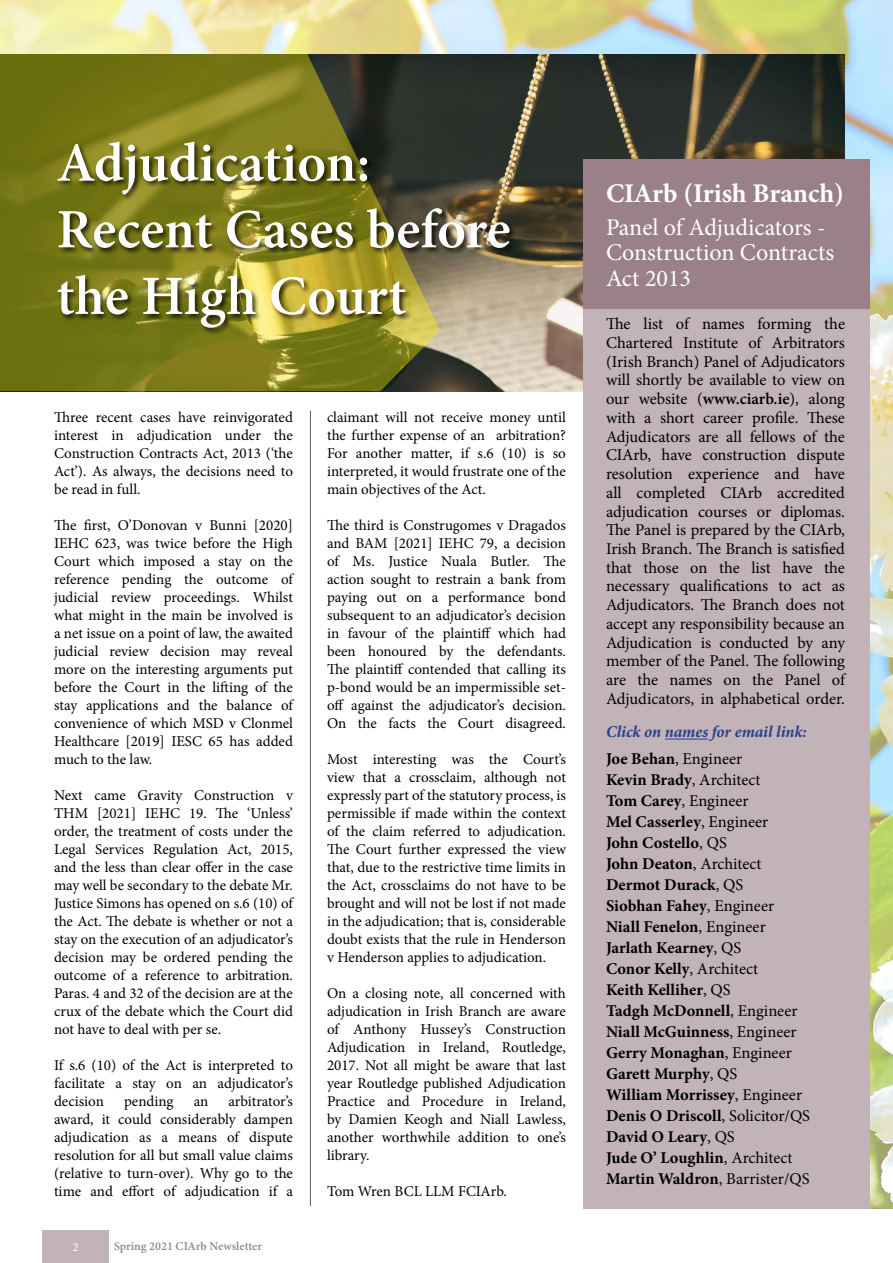
<style>
.page{position:relative;width:893px;height:1263px;background:#fff}
.page>*{position:absolute;margin:0;border:0;box-sizing:border-box;transform-origin:0 0}
.t1{font:600 55.5px/66.6px "Minion Pro";color:#fff}
.t2{font:700 27px "Minion Pro";color:#fff}
.t3{font:24px/25.5px "Minion Pro";color:#fff}
.t4{font:16.5px/18.8px "Minion Pro";letter-spacing:-.005em;color:#000;text-align:justify}
.t5{font:700 16.5px/21px "Minion Pro";color:#000}
.t6{font:italic 700 16.5px/27px "Minion Pro";letter-spacing:-.005em;color:#25408f}
.t7{font:15px/18px "Minion Pro";color:#000;text-align:justify}
.t8{font:600 12px "Minion Pro";letter-spacing:-.005em;color:#58595b}
.t9{font:12px "Minion Pro";color:#fff}
.s1{font-weight:600}
.s2{font-style:normal;color:#000}
.s3{font-weight:400;font-style:normal;color:#000}
.s4{font-weight:400}
</style>
<div class="page">
<img style="left:0;top:0;width:893px;height:1209px">
<div style="left:0;top:391px;width:584px;height:822px;background:#fff"></div>
<img style="left:440px;top:54px;width:405px;height:337px">
<hr style="left:310px;top:411px;width:1px;height:795px;background:#58595b">
<div style="left:584px;top:159px;width:286px;height:1050px;background:#c2b3b8"></div>
<div style="left:584px;top:159px;width:286px;height:150px;background:#9a8088"></div>
<hr style="left:665px;top:739px;width:43px;height:1px;background:#25408f">
<svg style="left:0;top:54px;width:440px;height:337px;background:#6c6d19"></svg>
<div style="left:56px;top:140px;width:461px;height:195px;background:#000;opacity:.75"></div>
<div style="left:43px;top:1231px;width:66px;height:32px;background:#c2b3b8"></div>
<h1 class="t1" style="left:57px;top:129px;width:456px">Adjudication:<br>Recent Cases before the High Court</h1>
<p class="t7" style="left:54px;top:408px;width:240px">Three recent cases have reinvigorated interest in adjudication under the Construction Contracts Act, 2013 (‘the Act’). As always, the decisions need to be read in full.</p>
<p class="t7" style="left:54px;top:516px;width:240px">The first, O’Donovan v Bunni [2020] IEHC 623, was twice before the High Court which imposed a stay on the reference pending the outcome of judicial review proceedings. Whilst what might in the main be involved is a net issue on a point of law, the awaited judicial review decision may reveal more on the interesting arguments put before the Court in the lifting of the stay applications and the balance of convenience of which MSD v Clonmel Healthcare [2019] IESC 65 has added much to the law.</p>
<p class="t7" style="left:54px;top:786px;width:240px">Next came Gravity Construction v THM [2021] IEHC 19. The ‘Unless’ order, the treatment of costs under the Legal Services Regulation Act, 2015, and the less than clear offer in the case may well be secondary to the debate Mr.<br>Justice Simons has opened on s.6 (10) of the Act. The debate is whether or not a stay on the execution of an adjudicator’s decision may be ordered pending the outcome of a reference to arbitration.<br>Paras. 4 and 32 of the decision are at the crux of the debate which the Court did not have to deal with per se.</p>
<p class="t7" style="left:54px;top:1056px;width:241px">If s.6 (10) of the Act is interpreted to facilitate a stay on an adjudicator’s decision</p>
<p class="t7" style="left:54px;top:1092px;width:240px;text-indent:174px">arbitrator’s award, it could considerably dampen adjudication as a means of dispute resolution for all but small value claims (relative to turn-over). Why go to the time and effort of adjudication if a</p>
<p class="t7" style="left:124px;top:1092px;width:51px">pending</p>
<p class="t7" style="left:194px;top:1092px;width:16px">an</p>
<p class="t9" style="left:73px;top:1239px;width:7px">2</p>
<p class="t8" style="left:114px;top:1238px;width:150px">Spring 2021 CIArb Newsletter</p>
<p class="t7" style="left:327px;top:408px;width:240px">claimant will not receive money until the further expense of an arbitration?<br>For another matter, if s.6 (10) is so interpreted, it would frustrate one of the main objectives of the Act.</p>
<p class="t7" style="left:327px;top:516px;width:240px">The third is Construgomes v Dragados and BAM [2021] IEHC 79, a decision of Ms. Justice Nuala Butler. The action sought to restrain a bank from paying out on a performance bond subsequent to an adjudicator’s decision in favour of the plaintiff which had been honoured by the defendants.<br>The plaintiff contended that calling its p-bond would be an impermissible set&shy;off against the adjudicator’s decision.<br>On the facts the Court disagreed.</p>
<p class="t7" style="left:327px;top:750px;width:241px">Most interesting was the Court’s view that a crossclaim, although not expressly part of the statutory process, is permissible if made within the context of the claim referred to adjudication.<br>The Court further expressed the view that, due to the restrictive time limits in the Act, crossclaims do not have to be brought and will not be lost if not made in the adjudication; that is, considerable doubt exists that the rule in Henderson v Henderson applies to adjudication.</p>
<p class="t7" style="left:327px;top:984px;width:240px">On a closing note, all concerned with adjudication in Irish Branch are aware of Anthony Hussey’s Construction Adjudication in Ireland, Routledge, 2017. Not all might be aware that last year Routledge published Adjudication Practice and Procedure in Ireland, by Damien Keogh and Niall Lawless, another worthwhile addition to one’s library.</p>
<p class="t7" style="left:327px;top:1182px;width:182px">Tom Wren BCL LLM FCIArb.</p>
<h2 class="t2" style="left:606px;top:174px;width:239px">CIArb (Irish Branch)</h2>
<h3 class="t3" style="left:606px;top:214px;width:230px">Panel of Adjudicators -<br>Construction Contracts<br>Act 2013</h3>
<p class="t4" style="left:606px;top:314px;width:240px">The list of names forming the Chartered Institute of Arbitrators (Irish Branch) Panel of Adjudicators will shortly be available to view on our website (<span class="s1">www.ciarb.ie</span>), along with a short career profile. These Adjudicators are all fellows of the CIArb, have construction dispute resolution experience and have all completed CIArb accredited adjudication courses or diplomas.<br>The Panel is prepared by the CIArb, Irish Branch. The Branch is satisfied that those on the list have the necessary qualifications to act as Adjudicators. The Branch does not accept any responsibility because an Adjudication is conducted by any member of the Panel. The following are the names on the Panel of Adjudicators, in alphabetical order.</p>
<p class="t6" style="left:606px;top:718px;width:202px">Click on names for email link:<br><span class="s2">Joe Behan</span><span class="s3">, Engineer</span></p>
<p class="t5" style="left:606px;top:769px;width:206px">Kevin Brady<span class="s4">, Architect<br></span>Tom Carey<span class="s4">, Engineer<br></span>Mel Casserley<span class="s4">, Engineer<br></span>John Costello<span class="s4">, QS<br></span>John Deaton<span class="s4">, Architect<br></span>Dermot Durack<span class="s4">, QS<br></span>Siobhan Fahey<span class="s4">, Engineer<br></span>Niall Fenelon<span class="s4">, Engineer<br></span>Jarlath Kearney<span class="s4">, QS<br></span>Conor Kelly<span class="s4">, Architect<br></span>Keith Kelliher<span class="s4">, QS<br></span>Tadgh McDonnell<span class="s4">, Engineer<br></span>Niall McGuinness<span class="s4">, Engineer<br></span>Gerry Monaghan<span class="s4">, Engineer<br></span>Garett Murphy<span class="s4">, QS<br></span>William Morrissey<span class="s4">, Engineer<br></span>Denis O Driscoll<span class="s4">, Solicitor/QS<br></span>David O Leary<span class="s4">, QS<br></span>Jude O’ Loughlin<span class="s4">, Architect<br></span>Martin Waldron<span class="s4">, Barrister/QS</span></p>
</div>
